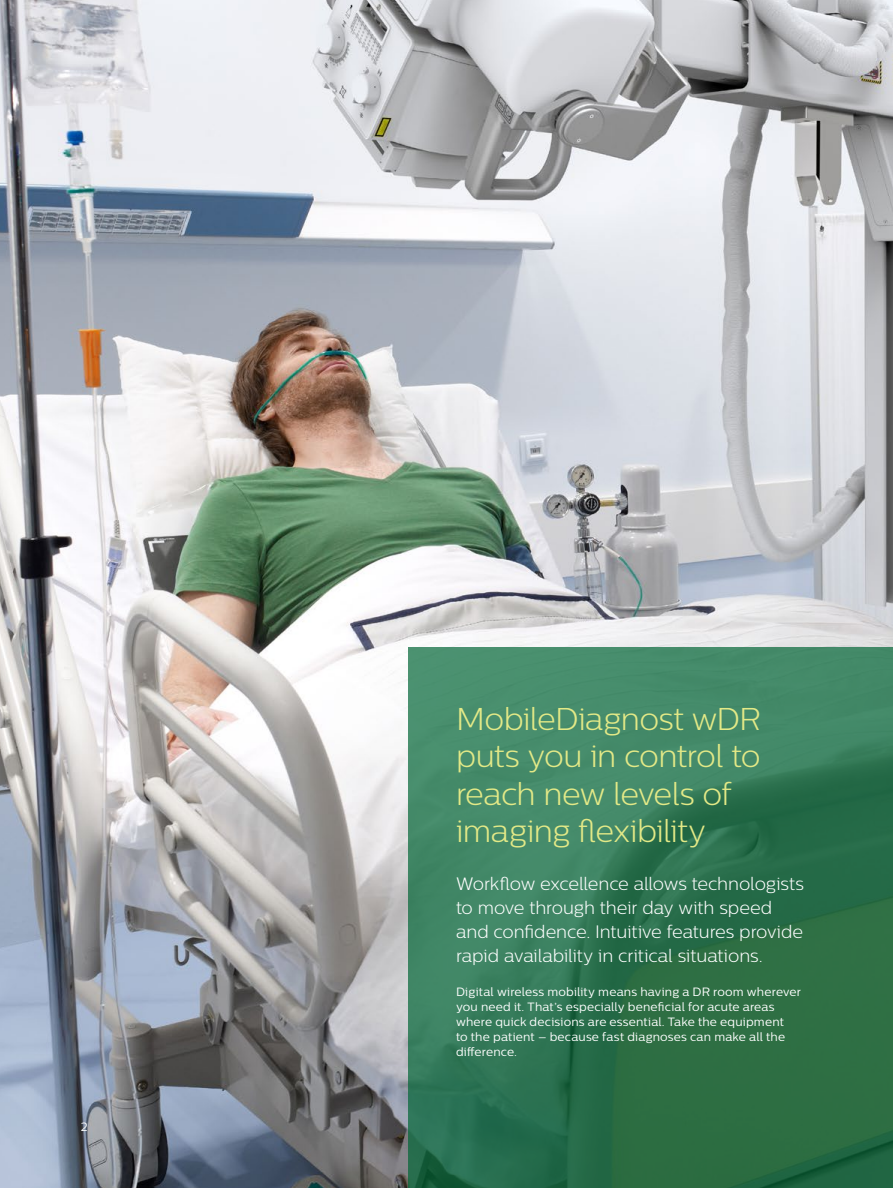
<style>
.page{position:relative;width:893px;height:1188px;background:#fff}
.page>*{position:absolute;margin:0;border:0;box-sizing:border-box;transform-origin:0 0}
.t1{font:300 31.5px/37.5px "Centrale Sans";letter-spacing:-.02em;color:#e3e987}
.t2{font:300 18px/24px "Centrale Sans";letter-spacing:-.005em;color:#fff}
.t3{font:12px/15px "Centrale Sans";letter-spacing:.015em;color:#fff}
</style>
<div class="page">
<img style="left:0;top:0;width:893px;height:1188px">
<svg style="left:408px;top:647px;width:485px;height:541px;background:#347955"></svg>
<p class="t3" style="left:81px;top:1119px;width:8px">2</p>
<h1 class="t1" style="left:456px;top:700px;width:306px">MobileDiagnost wDR puts you in control to reach new levels of imaging flexibility</h1>
<h2 class="t2" style="left:456px;top:872px;width:350px">Workflow excellence allows technologists to move through their day with speed and confidence. Intuitive features provide rapid availability in critical situations.</h2>
<p class="t3" style="left:456px;top:984px;width:346px">Digital wireless mobility means having a DR room wherever you need it. That’s especially beneficial for acute areas where quick decisions are essential. Take the equipment<br>to the patient – because fast diagnoses can make all the difference.</p>
</div>
